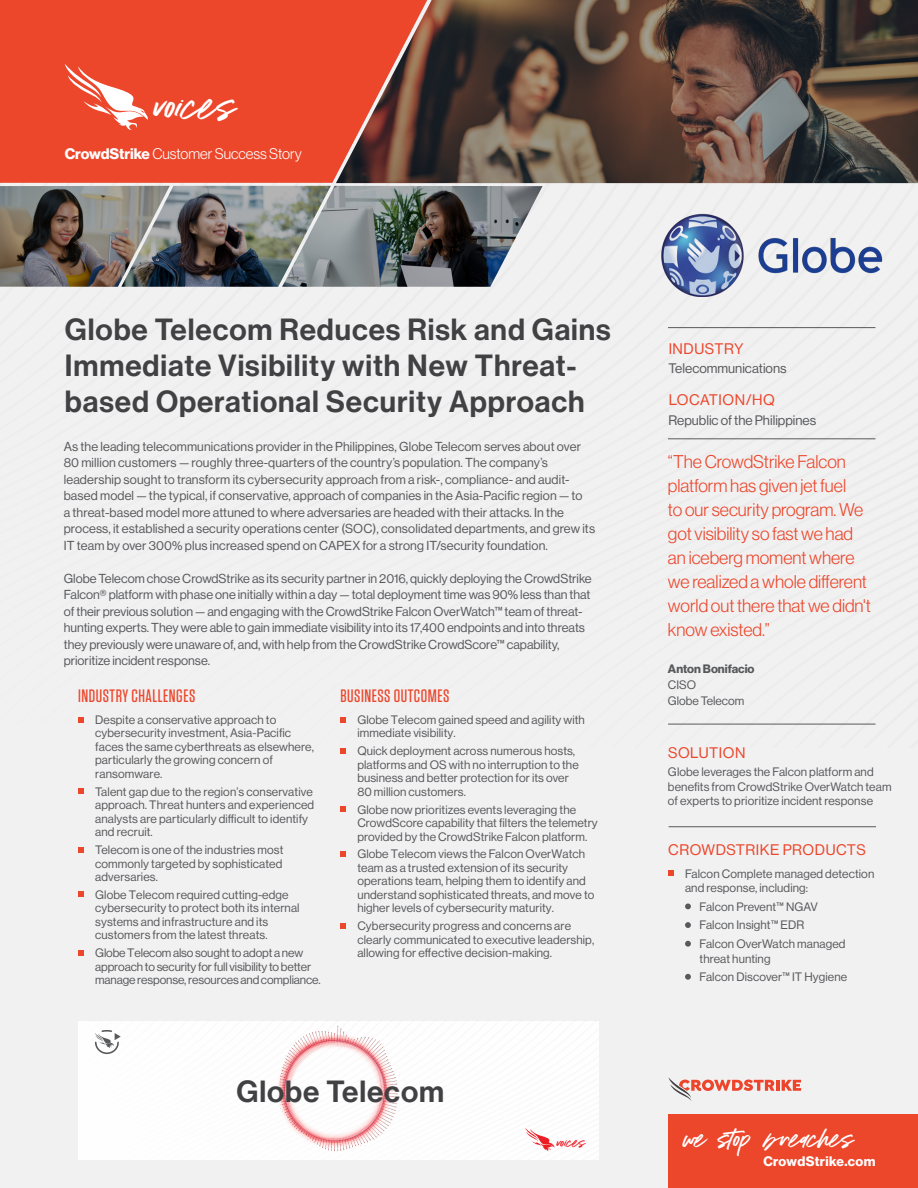
<style>
.page{position:relative;width:918px;height:1188px;background:#f1f1f2}
.page>*{position:absolute;margin:0;border:0;box-sizing:border-box;transform-origin:0 0}
.t1{font:33.45px "Addictive";color:#fff}
.t2{font:500 30px/36px "Haas Grot Disp 65";letter-spacing:.03em;color:#414042}
.t3{font:21.6px "Addictive";color:#fff}
.t4{font:300 18px/24px "Haas Grot Disp 45";color:#ec462b}
.t5{font:500 18px "Tungsten";letter-spacing:.03em;color:#ec462b}
.t6{font:15px "Haas Grot Disp 55 Roman";letter-spacing:.035em;color:#ec462b}
.t7{font:300 15px "Haas Grot Disp 45";color:#fff}
.t8{font:13.5px "Haas Grot Disp 55 Roman";color:#58595b}
.t9{font:700 13.5px "Haas Grot Disp 75";letter-spacing:.03em;color:#fff}
.t10{font:12.75px/16.5px "Haas Grot Disp 55 Roman";color:#58595b}
.t11{font:12px/13.5px "Haas Grot Disp 55 Roman";letter-spacing:.01em;color:#58595b}
.t12{font:12px/13.5px "Haas Grot Disp 55 Roman";letter-spacing:-.01em;color:#58595b}
.t13{font:700 12px "Haas Grot Disp 75";color:#58595b}
.t14{font:11.7px "Addictive";color:#ed1d24}
.s1{font-family:"Haas Grot Disp 75";font-weight:700}
</style>
<div class="page">
<div style="left:0;top:0;width:336px;height:183px;background:#ec462b"></div>
<svg style="left:65px;top:64px;width:84px;height:66px"></svg>
<div style="left:669px;top:1115px;width:249px;height:73px;background:#ec462b"></div>
<hr style="left:776px;top:1080px;width:4px;height:11px;background:#ed452b">
<svg style="left:782px;top:1080px;width:19px;height:11px"></svg>
<svg style="left:669px;top:1078px;width:105px;height:23px"></svg>
<svg style="left:78px;top:717px;width:6px;height:5px"></svg>
<svg style="left:78px;top:788px;width:6px;height:6px"></svg>
<svg style="left:78px;top:847px;width:6px;height:6px"></svg>
<svg style="left:78px;top:891px;width:6px;height:6px"></svg>
<svg style="left:78px;top:950px;width:6px;height:6px"></svg>
<hr style="left:668px;top:439px;width:207px;height:1px;background:#58595b">
<hr style="left:668px;top:327px;width:207px;height:1px;background:#58595b">
<svg style="left:340px;top:717px;width:6px;height:5px"></svg>
<svg style="left:340px;top:748px;width:6px;height:6px"></svg>
<svg style="left:340px;top:806px;width:6px;height:6px"></svg>
<svg style="left:340px;top:851px;width:6px;height:6px"></svg>
<svg style="left:340px;top:923px;width:6px;height:6px"></svg>
<img style="left:661px;top:214px;width:222px;height:83px">
<hr style="left:668px;top:724px;width:208px;height:1px;background:#58595b">
<svg style="left:668px;top:870px;width:6px;height:6px"></svg>
<svg style="left:685px;top:903px;width:6px;height:6px"></svg>
<svg style="left:685px;top:922px;width:6px;height:6px"></svg>
<svg style="left:685px;top:941px;width:6px;height:6px"></svg>
<svg style="left:685px;top:974px;width:6px;height:6px"></svg>
<hr style="left:669px;top:826px;width:207px;height:1px;background:#58595b">
<div style="left:78px;top:1021px;width:521px;height:138px;background:#fefefe"></div>
<svg style="left:94px;top:1029px;width:27px;height:26px"></svg>
<img style="left:250px;top:1021px;width:164px;height:139px">
<svg style="left:336px;top:0;width:582px;height:183px;background:#64463c"></svg>
<img style="left:0;top:186px;width:543px;height:101px">
<svg style="left:525px;top:1128px;width:30px;height:23px"></svg>
<h1 class="t1" style="left:153px;top:88px;width:80px">voices</h1>
<p class="t7" style="left:65px;top:146px;width:239px"><span class="s1">CrowdStrike</span> Customer Success Story</p>
<h2 class="t2" style="left:65px;top:312px;width:547px">Globe Telecom Reduces Risk and Gains<br>Immediate Visibility with New Threat&shy;based Operational Security Approach</h2>
<p class="t10" style="left:64px;top:438px;width:533px">As the leading telecommunications provider in the Philippines, Globe Telecom serves about over 80 million customers — roughly three-quarters of the country’s population. The company’s leadership sought to transform its cybersecurity approach from a risk-, compliance- and audit&shy;based model — the typical, if conservative, approach of companies in the Asia-Pacific region — to<br>a threat-based model more attuned to where adversaries are headed with their attacks. In the process, it established a security operations center (SOC), consolidated departments, and grew its IT team by over 300% plus increased spend on CAPEX for a strong IT/security foundation.</p>
<p class="t10" style="left:64px;top:570px;width:529px">Globe Telecom chose CrowdStrike as its security partner in 2016, quickly deploying the CrowdStrike Falcon® platform with phase one initially within a day — total deployment time was 90% less than that of their previous solution — and engaging with the CrowdStrike Falcon OverWatch™ team of threat&shy;hunting experts. They were able to gain immediate visibility into its 17,400 endpoints and into threats they previously were unaware of, and, with help from the CrowdStrike CrowdScore™ capability, prioritize incident response.</p>
<h3 class="t5" style="left:78px;top:686px;width:119px">INDUSTRY CHALLENGES</h3>
<p class="t11" style="left:95px;top:713px;width:220px">Despite a conservative approach to cybersecurity investment, Asia-Pacific faces the same cyberthreats as elsewhere, particularly the growing concern of ransomware.</p>
<p class="t11" style="left:95px;top:785px;width:221px">Talent gap due to the region’s conservative approach. Threat hunters and experienced analysts are particularly difficult to identify and recruit.</p>
<p class="t11" style="left:95px;top:843px;width:190px;text-align:justify">Telecom is one of the industries most commonly targeted by sophisticated adversaries.</p>
<p class="t11" style="left:95px;top:888px;width:206px">Globe Telecom required cutting-edge cybersecurity to protect both its internal systems and infrastructure and its customers from the latest threats.</p>
<p class="t12" style="left:95px;top:946px;width:227px">Globe Telecom also sought to adopt a new approach to security for full visibility to better manage response, resources and compliance.</p>
<h3 class="t5" style="left:340px;top:686px;width:110px">BUSINESS OUTCOMES</h3>
<p class="t11" style="left:357px;top:713px;width:229px">Globe Telecom gained speed and agility with immediate visibility.</p>
<p class="t11" style="left:357px;top:744px;width:223px">Quick deployment across numerous hosts, platforms and OS with no interruption to the business and better protection for its over 80 million customers.</p>
<p class="t11" style="left:357px;top:803px;width:242px">Globe now prioritizes events leveraging the<br>CrowdScore capability that filters the telemetry provided by the CrowdStrike Falcon platform.</p>
<p class="t11" style="left:357px;top:847px;width:239px">Globe Telecom views the Falcon OverWatch team as a trusted extension of its security operations team, helping them to identify and understand sophisticated threats, and move to higher levels of cybersecurity maturity.</p>
<p class="t11" style="left:357px;top:919px;width:238px">Cybersecurity progress and concerns are clearly communicated to executive leadership, allowing for effective decision-making.</p>
<h2 class="t2" style="left:237px;top:1074px;width:209px">Globe Telecom</h2>
<p class="t14" style="left:556px;top:1136px;width:29px">voices</p>
<p class="t6" style="left:669px;top:340px;width:76px">INDUSTRY</p>
<p class="t8" style="left:669px;top:361px;width:120px">Telecommunications</p>
<p class="t6" style="left:669px;top:392px;width:108px">LOCATION/HQ</p>
<p class="t8" style="left:669px;top:413px;width:149px">Republic of the Philippines</p>
<h3 class="t4" style="left:668px;top:449px;width:204px">“The CrowdStrike Falcon platform has given jet fuel<br>to our security program. We got visibility so fast we had an iceberg moment where we realized a whole different world out there that we didn't know existed.”</h3>
<p class="t13" style="left:668px;top:661px;width:88px">Anton Bonifacio</p>
<p class="t11" style="left:668px;top:677px;width:78px;line-height:16.2px">CISO<br>Globe Telecom</p>
<p class="t6" style="left:668px;top:744px;width:79px">SOLUTION</p>
<p class="t11" style="left:668px;top:765px;width:225px;line-height:14.4px">Globe leverages the Falcon platform and benefits from CrowdStrike OverWatch team of experts to prioritize incident response</p>
<p class="t6" style="left:668px;top:841px;width:199px">CROWDSTRIKE PRODUCTS</p>
<p class="t11" style="left:685px;top:866px;width:191px;line-height:14.4px">Falcon Complete managed detection and response, including:</p>
<p class="t11" style="left:700px;top:897px;width:148px;line-height:18.6px">Falcon Prevent™ NGAV<br>Falcon Insight™ EDR<br>Falcon OverWatch managed</p>
<p class="t11" style="left:700px;top:949px;width:149px;line-height:18.6px">threat hunting<br>Falcon Discover™ IT Hygiene</p>
<h3 class="t3" style="left:683px;top:1127px;width:170px">we stop b reaches</h3>
<p class="t9" style="left:763px;top:1153px;width:114px">CrowdStrike.com</p>
</div>
